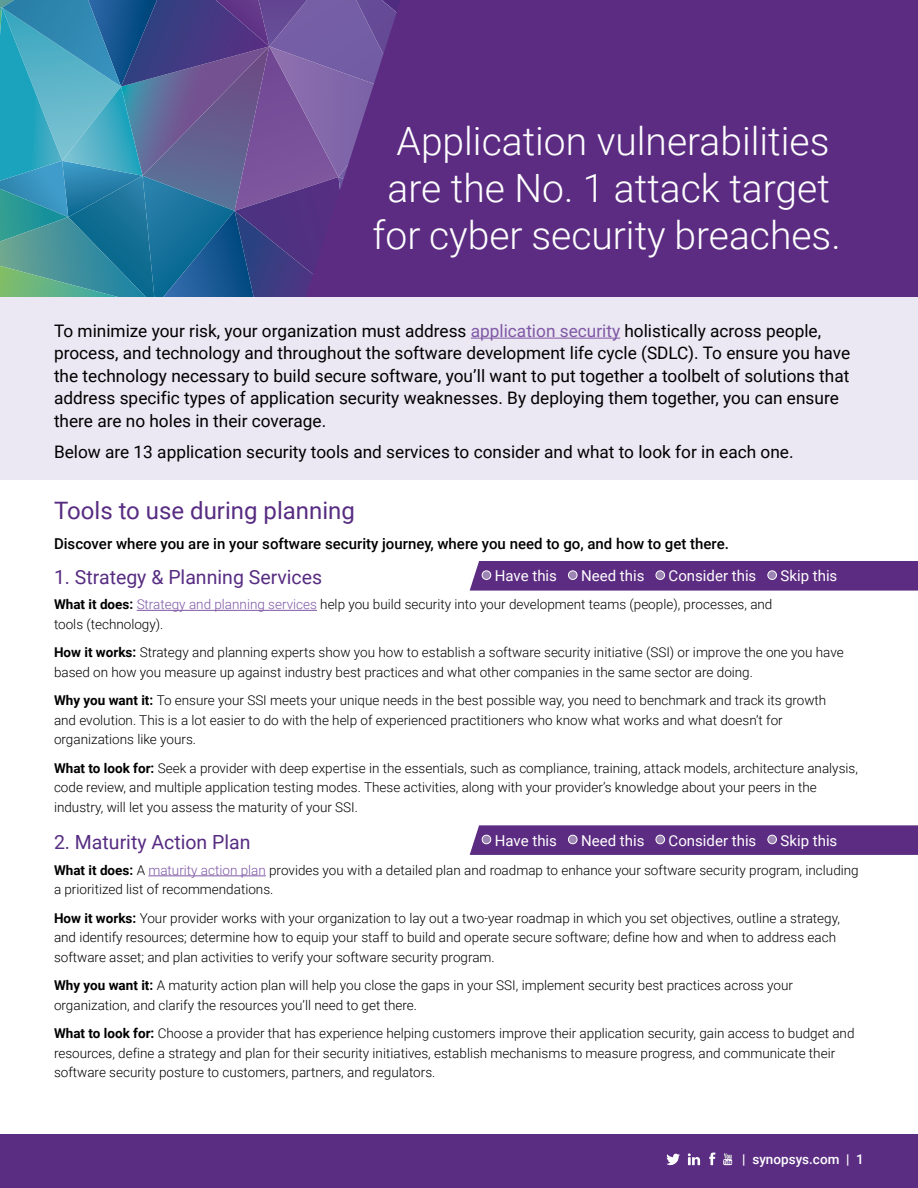
<style>
.page{position:relative;width:918px;height:1188px;background:#fff}
.page>*{position:absolute;margin:0;border:0;box-sizing:border-box;transform-origin:0 0}
.t1{font:300 39px/46.8px "Roboto";color:#fff;text-align:center}
.t2{font:24px "Roboto";color:#572c82}
.t3{font:19.5px "Roboto";color:#572c82}
.t4{font:17.25px/22.5px "Roboto";color:#000}
.t5{font:500 15px "Roboto";color:#000}
.t6{font:15px "Roboto";color:#fff}
.t7{font:300 13.5px/19.5px "Roboto";color:#000}
.t8{font:500 13.5px "Roboto";color:#fff}
.s1{color:#7f58a5}
.s2{font-weight:700}
</style>
<div class="page">
<div style="left:0;top:1134px;width:918px;height:54px;background:#5a2d83"></div>
<svg style="left:667px;top:1153px;width:13px;height:12px"></svg>
<svg style="left:709px;top:1152px;width:7px;height:13px"></svg>
<svg style="left:723px;top:1153px;width:9px;height:12px"></svg>
<svg style="left:688px;top:1153px;width:12px;height:12px"></svg>
<hr style="left:137px;top:610px;width:180px;height:1px;background:#7f58a5">
<hr style="left:148px;top:876px;width:118px;height:1px;background:#7f58a5">
<svg style="left:0;top:0;width:306px;height:297px;background:#44729e"></svg>
<svg style="left:306px;top:0;width:612px;height:297px;background:#5d2f84"></svg>
<div style="left:0;top:297px;width:918px;height:183px;background:#ebe7f3"></div>
<hr style="left:471px;top:338px;width:149px;height:1px;background:#7f58a5">
<div style="left:470px;top:561px;width:448px;height:30px;background:#5c2c82"></div>
<div style="left:482px;top:571px;width:9px;height:8px;background:#9c84b3;border-radius:50%"></div>
<div style="left:482px;top:570px;width:9px;height:10px;border:1px solid #fff;border-radius:50%"></div>
<div style="left:568px;top:571px;width:9px;height:8px;background:#9c84b3;border-radius:50%"></div>
<div style="left:568px;top:570px;width:9px;height:10px;border:1px solid #fff;border-radius:50%"></div>
<div style="left:656px;top:571px;width:9px;height:8px;background:#9c84b3;border-radius:50%"></div>
<div style="left:656px;top:570px;width:9px;height:10px;border:1px solid #fff;border-radius:50%"></div>
<div style="left:768px;top:571px;width:8px;height:8px;background:#9c84b3;border-radius:50%"></div>
<div style="left:767px;top:570px;width:10px;height:10px;border:1px solid #fff;border-radius:50%"></div>
<svg style="left:470px;top:825px;width:448px;height:30px;background:#603185"></svg>
<div style="left:482px;top:835px;width:9px;height:9px;background:#9c84b3;border-radius:50%"></div>
<div style="left:482px;top:835px;width:9px;height:9px;border:1px solid #fff;border-radius:50%"></div>
<div style="left:568px;top:835px;width:9px;height:9px;background:#9c84b3;border-radius:50%"></div>
<div style="left:568px;top:835px;width:9px;height:9px;border:1px solid #fff;border-radius:50%"></div>
<div style="left:656px;top:835px;width:9px;height:9px;background:#9c84b3;border-radius:50%"></div>
<div style="left:656px;top:835px;width:9px;height:9px;border:1px solid #fff;border-radius:50%"></div>
<div style="left:768px;top:835px;width:8px;height:9px;background:#9c84b3;border-radius:50%"></div>
<div style="left:767px;top:835px;width:10px;height:9px;border:1px solid #fff;border-radius:50%"></div>
<h1 class="t1" style="left:373px;top:117px;width:470px">Application vulnerabilities are the No. 1 attack target for cyber security breaches.</h1>
<p class="t4" style="left:54px;top:319px;width:798px">To minimize your risk, your organization must address <span class="s1">application security</span> holistically across people, process, and technology and throughout the software development life cycle (SDLC). To ensure you have the technology necessary to build secure software, you’ll want to put together a toolbelt of solutions that address specific types of application security weaknesses. By deploying them together, you can ensure there are no holes in their coverage.</p>
<p class="t4" style="left:54px;top:440px;width:741px">Below are 13 application security tools and services to consider and what to look for in each one.</p>
<h2 class="t2" style="left:54px;top:494px;width:302px">Tools to use during planning</h2>
<p class="t5" style="left:54px;top:534px;width:676px">Discover where you are in your software security journey, where you need to go, and how to get there.</p>
<h3 class="t3" style="left:54px;top:563px;width:270px">1. Strategy &amp; Planning Services</h3>
<p class="t7" style="left:54px;top:594px;width:720px"><span class="s2">What it does:</span> <span class="s1">Strategy and planning services</span> help you build security into your development teams (people), processes, and tools (technology).</p>
<p class="t7" style="left:54px;top:642px;width:791px"><span class="s2">How it works:</span> Strategy and planning experts show you how to establish a software security initiative (SSI) or improve the one you have based on how you measure up against industry best practices and what other companies in the same sector are doing.</p>
<p class="t7" style="left:54px;top:690px;width:774px"><span class="s2">Why you want it:</span> To ensure your SSI meets your unique needs in the best possible way, you need to benchmark and track its growth and evolution. This is a lot easier to do with the help of experienced practitioners who know what works and what doesn’t for organizations like yours.</p>
<p class="t7" style="left:54px;top:758px;width:805px"><span class="s2">What to look for:</span> Seek a provider with deep expertise in the essentials, such as compliance, training, attack models, architecture analysis, code review, and multiple application testing modes. These activities, along with your provider’s knowledge about your peers in the industry, will let you assess the maturity of your SSI.</p>
<h3 class="t3" style="left:54px;top:829px;width:198px">2. Maturity Action Plan</h3>
<p class="t7" style="left:54px;top:860px;width:806px"><span class="s2">What it does:</span> A <span class="s1">maturity action plan</span> provides you with a detailed plan and roadmap to enhance your software security program, including a prioritized list of recommendations.</p>
<p class="t7" style="left:54px;top:908px;width:788px"><span class="s2">How it works:</span> Your provider works with your organization to lay out a two-year roadmap in which you set objectives, outline a strategy, and identify resources; determine how to equip your staff to build and operate secure software; define how and when to address each software asset; and plan activities to verify your software security program.</p>
<p class="t7" style="left:54px;top:975px;width:741px"><span class="s2">Why you want it:</span> A maturity action plan will help you close the gaps in your SSI, implement security best practices across your organization, and clarify the resources you’ll need to get there.</p>
<p class="t7" style="left:54px;top:1023px;width:802px"><span class="s2">What to look for:</span> Choose a provider that has experience helping customers improve their application security, gain access to budget and resources, define a strategy and plan for their security initiatives, establish mechanisms to measure progress, and communicate their software security posture to customers, partners, and regulators.</p>
<p class="t6" style="left:495px;top:565px;width:64px">Have this</p>
<p class="t6" style="left:581px;top:565px;width:65px">Need this</p>
<p class="t6" style="left:669px;top:565px;width:89px">Consider this</p>
<p class="t6" style="left:781px;top:565px;width:58px">Skip this</p>
<p class="t6" style="left:495px;top:830px;width:64px">Have this</p>
<p class="t6" style="left:581px;top:830px;width:65px">Need this</p>
<p class="t6" style="left:669px;top:830px;width:89px">Consider this</p>
<p class="t6" style="left:781px;top:830px;width:58px">Skip this</p>
<p class="t8" style="left:742px;top:1149px;width:123px">| synopsys.com | 1</p>
</div>
